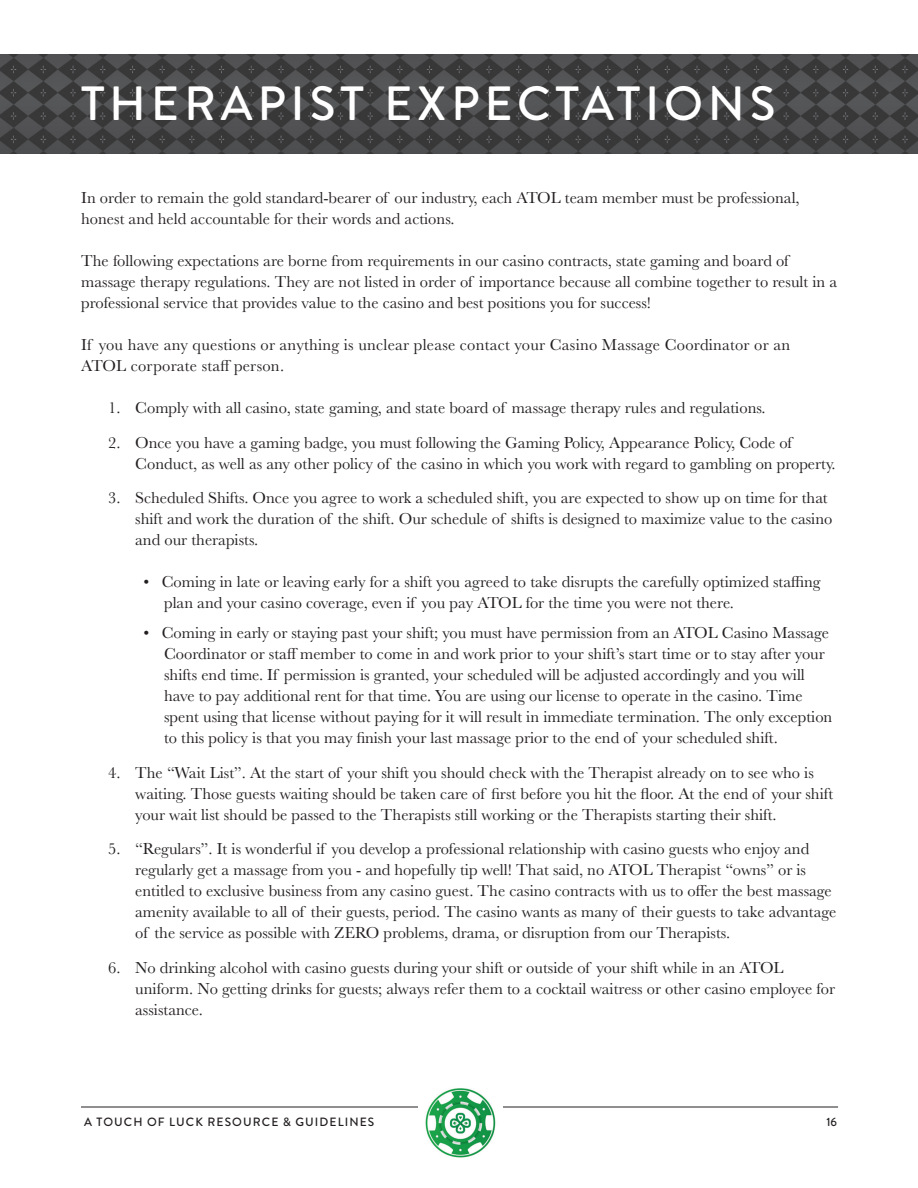
<style>
.page{position:relative;width:918px;height:1188px;background:#fff}
.page>*{position:absolute;margin:0;border:0;box-sizing:border-box;transform-origin:0 0}
.t1{font:500 48px "Brandon Grotesque";letter-spacing:.1em;color:#fff}
.Body_Regular{font:16.5px/21px "Baskerville";color:#231f20}
.t2{font:500 12px "Brandon Grotesque";letter-spacing:.09em;color:#231f20}
</style>
<div class="page">
<hr style="left:81px;top:1107px;width:757px;height:1px;background:#231f20">
<img style="left:418px;top:1088px;width:85px;height:70px">
<img style="left:0;top:55px;width:918px;height:98px">
<p class="t1" style="left:81px;top:71px;width:696px">THERAPIST EXPECTATIONS</p>
<p class="Body_Regular" style="left:81px;top:187px;width:720px">In order to remain the gold standard-bearer of our industry, each ATOL team member must be professional, honest and held accountable for their words and actions.</p>
<p class="Body_Regular" style="left:81px;top:250px;width:758px">The following expectations are borne from requirements in our casino contracts, state gaming and board of massage therapy regulations. They are not listed in order of importance because all combine together to result in a professional service that provides value to the casino and best positions you for success!</p>
<p class="Body_Regular" style="left:81px;top:334px;width:710px">If you have any questions or anything is unclear please contact your Casino Massage Coordinator or an<br>ATOL corporate staff person.</p>
<p class="Body_Regular" style="left:108px;top:397px;width:659px">1. Comply with all casino, state gaming, and state board of massage therapy rules and regulations.</p>
<p class="Body_Regular" style="left:135px;top:432px;width:702px;text-indent:-27px">2. Once you have a gaming badge, you must following the Gaming Policy, Appearance Policy, Code of<br>Conduct, as well as any other policy of the casino in which you work with regard to gambling on property.</p>
<p class="Body_Regular" style="left:135px;top:487px;width:699px;text-indent:-27px">3. Scheduled Shifts. Once you agree to work a scheduled shift, you are expected to show up on time for that shift and work the duration of the shift. Our schedule of shifts is designed to maximize value to the casino and our therapists.</p>
<p class="Body_Regular" style="left:164px;top:571px;width:658px;text-indent:-21px">• Coming in late or leaving early for a shift you agreed to take disrupts the carefully optimized staffing plan and your casino coverage, even if you pay ATOL for the time you were not there.</p>
<p class="Body_Regular" style="left:164px;top:622px;width:670px;text-indent:-21px">• Coming in early or staying past your shift; you must have permission from an ATOL Casino Massage Coordinator or staff member to come in and work prior to your shift’s start time or to stay after your shifts end time. If permission is granted, your scheduled will be adjusted accordingly and you will have to pay additional rent for that time. You are using our license to operate in the casino. Time spent using that license without paying for it will result in immediate termination. The only exception to this policy is that you may finish your last massage prior to the end of your scheduled shift.</p>
<p class="Body_Regular" style="left:135px;top:762px;width:699px;text-indent:-27px">4. The “Wait List”. At the start of your shift you should check with the Therapist already on to see who is waiting. Those guests waiting should be taken care of first before you hit the floor. At the end of your shift your wait list should be passed to the Therapists still working or the Therapists starting their shift.</p>
<p class="Body_Regular" style="left:135px;top:838px;width:703px;text-indent:-27px">5. “Regulars”. It is wonderful if you develop a professional relationship with casino guests who enjoy and regularly get a massage from you - and hopefully tip well! That said, no ATOL Therapist “owns” or is entitled to exclusive business from any casino guest. The casino contracts with us to offer the best massage amenity available to all of their guests, period. The casino wants as many of their guests to take advantage of the service as possible with ZERO problems, drama, or disruption from our Therapists.</p>
<p class="Body_Regular" style="left:135px;top:957px;width:701px;text-indent:-27px">6. No drinking alcohol with casino guests during your shift or outside of your shift while in an ATOL uniform. No getting drinks for guests; always refer them to a cocktail waitress or other casino employee for assistance.</p>
<p class="t2" style="left:84px;top:1113px;width:292px">A TOUCH OF LUCK RESOURCE &amp; GUIDELINES</p>
<p class="t2" style="left:826px;top:1113px;width:12px">16</p>
</div>
